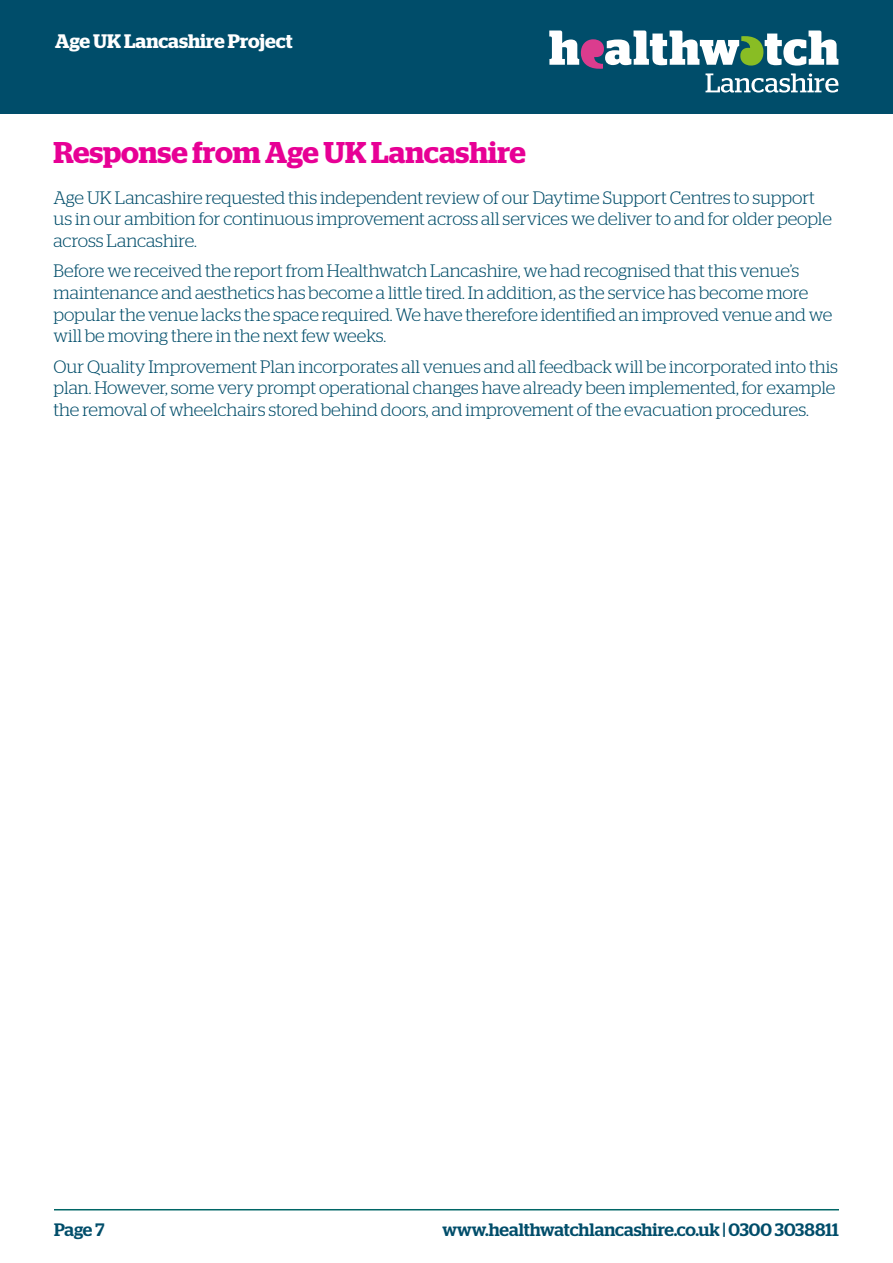
<style>
.page{position:relative;width:893px;height:1263px;background:#fff}
.page>*{position:absolute;margin:0;border:0;box-sizing:border-box;transform-origin:0 0}
.t1{font:600 30px "Stag";color:#e70095}
.t2{font:600 19.5px "Stag";color:#fff}
.t3{font:300 18px/21.6px "Stag";letter-spacing:-.005em;color:#004d6a}
.t4{font:500 18px "Stag";color:#004d6a}
</style>
<div class="page">
<hr style="left:54px;top:1209px;width:785px;height:1px;background:#066">
<div style="left:0;top:0;width:893px;height:114px;background:#004d6a"></div>
<svg style="left:549px;top:31px;width:289px;height:62px"></svg>
<p class="t2" style="left:55px;top:30px;width:239px">Age UK Lancashire Project</p>
<h1 class="t1" style="left:53px;top:135px;width:474px">Response from Age UK Lancashire</h1>
<p class="t3" style="left:53px;top:186px;width:780px">Age UK Lancashire requested this independent review of our Daytime Support Centres to support us in our ambition for continuous improvement across all services we deliver to and for older people across Lancashire.</p>
<p class="t3" style="left:53px;top:260px;width:780px">Before we received the report from Healthwatch Lancashire, we had recognised that this venue’s maintenance and aesthetics has become a little tired. In addition, as the service has become more popular the venue lacks the space required. We have therefore identified an improved venue and we will be moving there in the next few weeks.</p>
<p class="t3" style="left:53px;top:355px;width:786px">Our Quality Improvement Plan incorporates all venues and all feedback will be incorporated into this plan. However, some very prompt operational changes have already been implemented, for example the removal of wheelchairs stored behind doors, and improvement of the evacuation procedures.</p>
<p class="t4" style="left:54px;top:1219px;width:52px">Page 7</p>
<p class="t4" style="left:443px;top:1219px;width:398px">www.healthwatchlancashire.co.uk | 0300 3038811</p>
</div>
